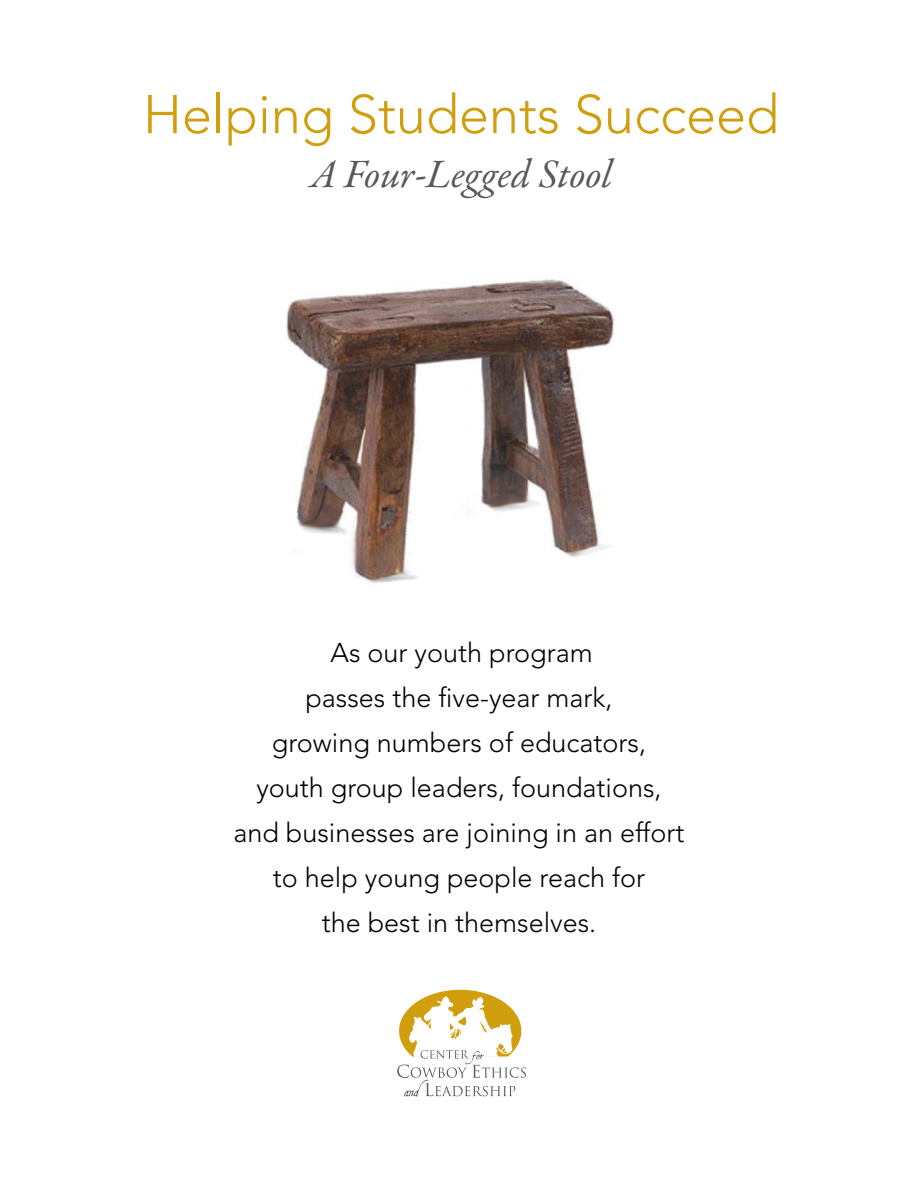
<style>
.page{position:relative;width:918px;height:1188px;background:#fff}
.page>*{position:absolute;margin:0;border:0;box-sizing:border-box;transform-origin:0 0}
.t1{font:300 54px "Avenir";color:#d19e0e}
.t2{font:italic 40.5px "Garamond Premr Pro";letter-spacing:-.005em;color:#58595b}
.t3{font:300 27px/45px "Avenir";color:#000;text-align:center}
</style>
<div class="page">
<img style="left:286px;top:279px;width:328px;height:304px">
<svg style="left:397px;top:990px;width:129px;height:106px"></svg>
<h1 class="t1" style="left:143px;top:83px;width:638px">Helping Students Succeed</h1>
<h2 class="t2" style="left:310px;top:149px;width:303px">A Four-Legged Stool</h2>
<p class="t3" style="left:233px;top:630px;width:453px">As our youth program<br>passes the five-year mark,<br>growing numbers of educators,<br>youth group leaders, foundations, and businesses are joining in an effort to help young people reach for<br>the best in themselves.</p>
</div>
